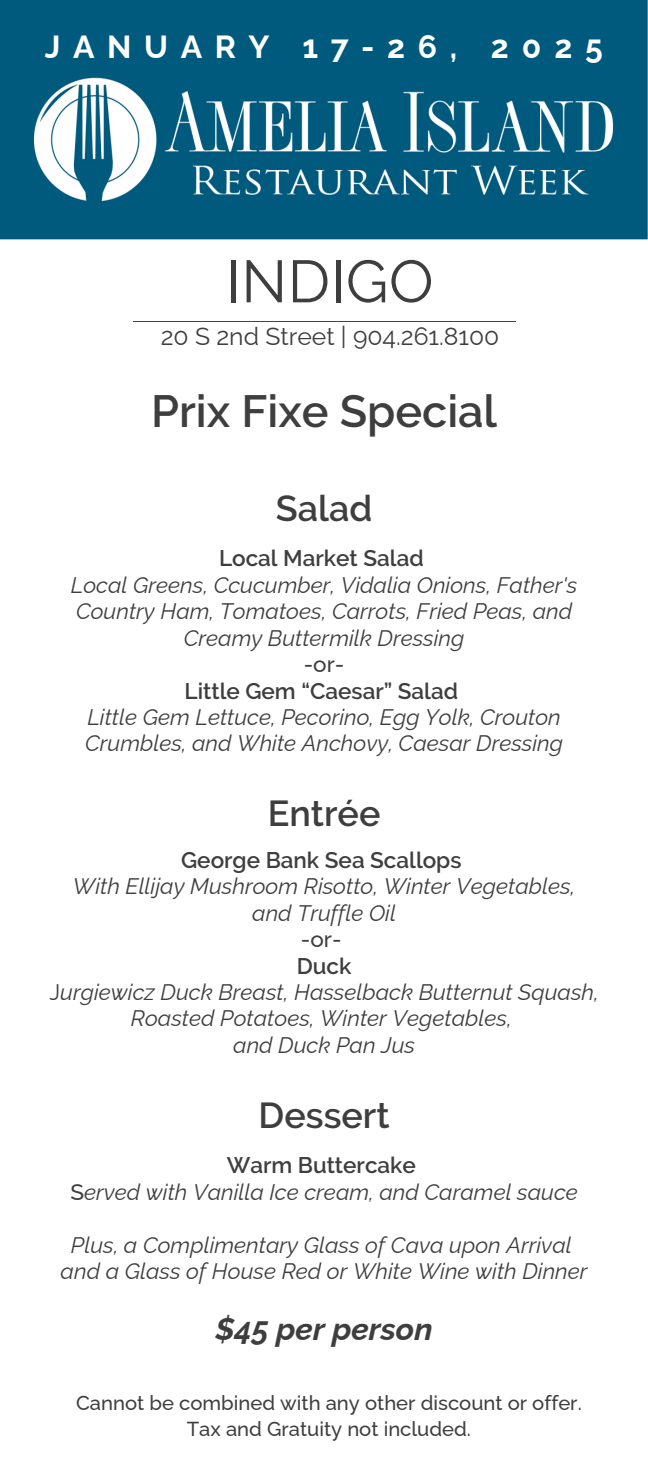
<style>
.page{position:relative;width:648px;height:1458px;background:#fff}
.page>*{position:absolute;margin:0;border:0;box-sizing:border-box;transform-origin:0 0}
.t1{font:59.4px "Raleway";letter-spacing:.01em;color:#3f3e3f}
.t2{font:600 45px "Raleway";color:#3f3e3f}
.t3{font:600 36px "Raleway";color:#3f3e3f}
.t4{font:700 31.95px "Raleway";letter-spacing:.395em;color:#fff}
.t5{font:italic 700 31.5px "Raleway";color:#3f3e3f}
.t6{font:24.75px "Raleway";color:#3f3e3f}
.t7{font:italic 22.5px/26.6px "Raleway";color:#3f3e3f;text-align:center}
.t8{font:500 20.25px/25.2px "Raleway";color:#3f3e3f;text-align:center}
.s1{font-weight:600;font-style:normal}
.s2{font-weight:500;font-style:normal}
.s3{font-style:normal}
</style>
<div class="page">
<hr style="left:133px;top:321px;width:382px;height:1px;background:#005a7d">
<img style="left:0;top:0;width:648px;height:240px">
<h3 class="t4" style="left:45px;top:28px;width:414px">JANUARY 17-26,</h3>
<h4 class="t4" style="left:491px;top:28px;width:114px">2025</h4>
<p class="t1" style="left:226px;top:247px;width:209px">INDIGO</p>
<p class="t6" style="left:161px;top:321px;width:340px">20 S 2nd Street | 904.261.8100</p>
<h5 class="t2" style="left:151px;top:385px;width:348px">Prix Fixe Special</h5>
<h1 class="t3" style="left:276px;top:487px;width:98px">Salad</h1>
<h2 class="t7" style="left:71px;top:545px;width:508px"><span class="s1">Local Market Salad<br></span>Local Greens, Ccucumber, Vidalia Onions, Father's Country Ham, Tomatoes, Carrots, Fried Peas, and Creamy Buttermilk Dressing<br><span class="s2">-or-<br></span><span class="s1">Little Gem “Caesar” Salad<br></span>Little Gem Lettuce, Pecorino, Egg Yolk, Crouton Crumbles, and White Anchovy, Caesar Dressing</h2>
<h5 class="t3" style="left:268px;top:792px;width:114px">Entrée</h5>
<h2 class="t7" style="left:49px;top:847px;width:551px"><span class="s1">George Bank Sea Scallops<br></span>With Ellijay Mushroom Risotto, Winter Vegetables,<br>and Truffle Oil<br><span class="s2">-or-<br></span><span class="s1">Duck<br></span><span class="s3">J</span>urgiewicz Duck Breast, Hasselback Butternut Squash,<br>Roasted Potatoes, Winter Vegetables,<br>and Duck Pan Jus</h2>
<h5 class="t3" style="left:259px;top:1094px;width:132px">Dessert</h5>
<h2 class="t7" style="left:70px;top:1152px;width:509px"><span class="s1">Warm Buttercake<br></span><span class="s2">S</span>erved with Vanilla Ice cream, and Caramel sauce</h2>
<h5 class="t7" style="left:61px;top:1231px;width:528px">Plus, a Complimentary Glass of Cava upon Arrival and a Glass of House Red or White Wine with Dinner</h5>
<h5 class="t5" style="left:216px;top:1311px;width:219px">$45 per person</h5>
<h4 class="t8" style="left:76px;top:1391px;width:507px">Cannot be combined with any other discount or offer.<br>Tax and Gratuity not included.</h4>
</div>
